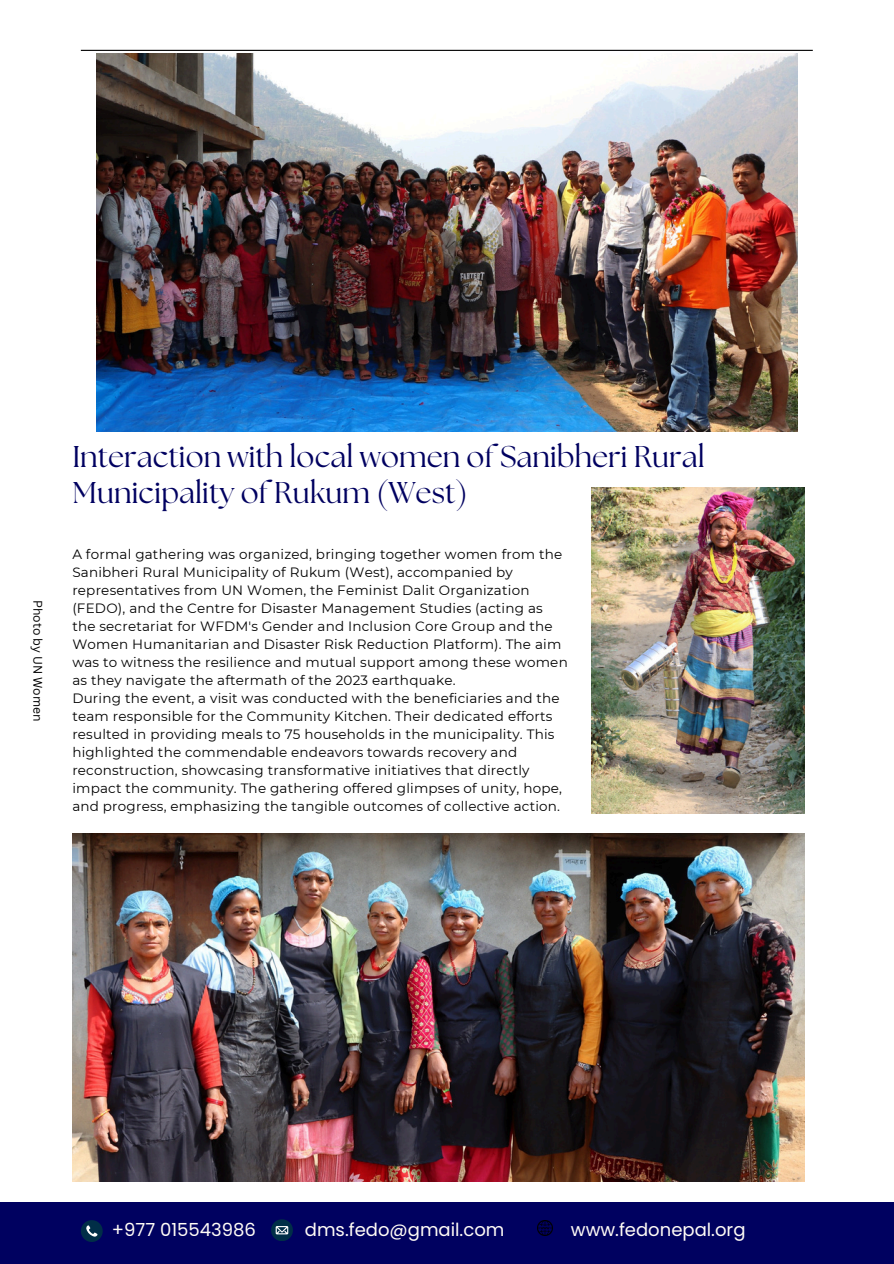
<style>
.page{position:relative;width:894px;height:1264px;background:#fff}
.page>*{position:absolute;margin:0;border:0;box-sizing:border-box;transform-origin:0 0}
.t1{font:30px/36px "The Seasons";color:#000160}
.t2{font:18px "Poppins";color:#fffcf6}
.t3{font:13.5px/18px "Montserrat";letter-spacing:.015em;color:#000}
.t4{font:12.15px "Canva Sans";color:#000}
</style>
<div class="page">
<hr style="left:81px;top:50px;width:731px;height:1px;background:#000">
<div style="left:0;top:1201px;width:893px;height:62px;background:#000160"></div>
<svg style="left:81px;top:1220px;width:21px;height:21px"></svg>
<svg style="left:271px;top:1219px;width:21px;height:21px"></svg>
<img style="left:537px;top:1220px;width:15px;height:15px">
<img style="left:96px;top:54px;width:701px;height:378px">
<img style="left:591px;top:488px;width:212px;height:325px">
<img style="left:72px;top:833px;width:732px;height:348px">
<h1 class="t4" style="left:46px;top:600px;width:123px;rotate:90deg">Photo by UN Women</h1>
<p class="t1" style="left:72px;top:440px;width:634px">Interaction with local women of Sanibheri Rural<br>Municipality of Rukum (West)</p>
<p class="t3" style="left:72px;top:545px;width:497px">A formal gathering was organized, bringing together women from the Sanibheri Rural Municipality of Rukum (West), accompanied by representatives from UN Women, the Feminist Dalit Organization (FEDO), and the Centre for Disaster Management Studies (acting as the secretariat for WFDM's Gender and Inclusion Core Group and the Women Humanitarian and Disaster Risk Reduction Platform). The aim was to witness the resilience and mutual support among these women as they navigate the aftermath of the 2023 earthquake.</p>
<p class="t3" style="left:72px;top:689px;width:491px">During the event, a visit was conducted with the beneficiaries and the team responsible for the Community Kitchen. Their dedicated efforts resulted in providing meals to 75 households in the municipality. This highlighted the commendable endeavors towards recovery and reconstruction, showcasing transformative initiatives that directly impact the community. The gathering offered glimpses of unity, hope, and progress, emphasizing the tangible outcomes of collective action.</p>
<p class="t2" style="left:112px;top:1217px;width:145px">+977 015543986</p>
<p class="t2" style="left:305px;top:1217px;width:201px">dms.fedo@gmail.com</p>
<p class="t2" style="left:570px;top:1216px;width:176px">www.fedonepal.org</p>
</div>
